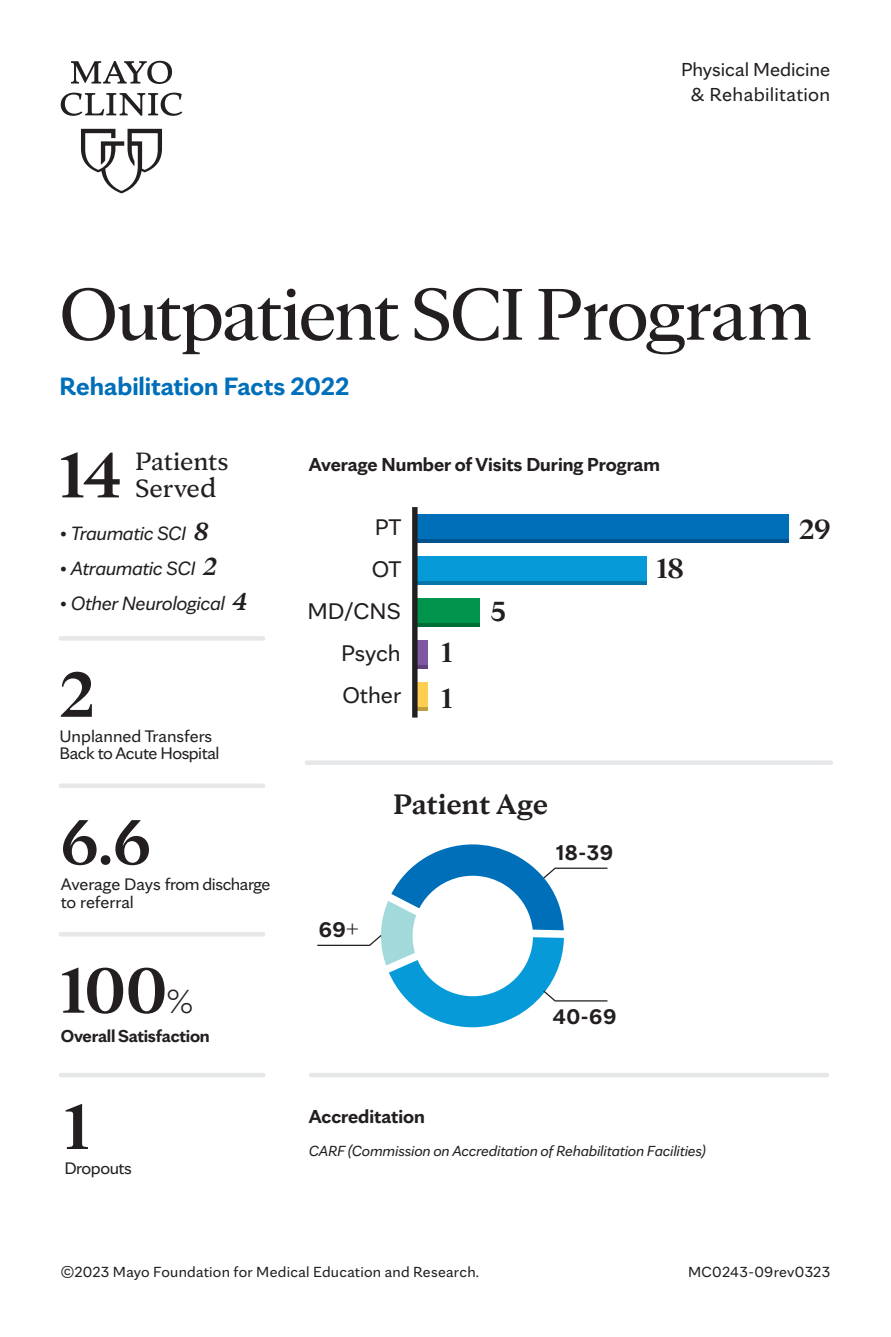
<style>
.page{position:relative;width:891px;height:1337px;background:#fff}
.page>*{position:absolute;margin:0;border:0;box-sizing:border-box;transform-origin:0 0}
.MC_-_TITLE{font:78.75px "Mayo Clinic Serif Display";letter-spacing:-.015em;color:#231f20}
.MC_-_DATA_-_Small{font:700 68.4px "Mayo Clinic Serif Display";color:#231f20}
.t1{font:700 30.38px "Mayo Clinic Serif";letter-spacing:-.01em;color:#231f20}
.t2{font:700 29.7px/41.4px "Mayo Clinic Serif Display";color:#231f20}
.MC_-_HEADLINE{font:700 27px "Mayo Clinic Sans";color:#006fba}
.MC_-_INTRO{font:27px/27px "Mayo Clinic Serif";letter-spacing:-.01em;color:#231f20}
.t3{font:24.3px "Mayo Clinic Sans";color:#231f20}
.t4{font:700 22.72px "Mayo Clinic Sans";letter-spacing:.025em;color:#231f20}
.MC_-_CAPTION___DISCL{font:italic 20.7px "Mayo Clinic Sans";letter-spacing:-.02em;color:#231f20}
.MC_-_CHART_GRAPH_COP{font:700 20.25px "Mayo Clinic Sans";color:#231f20}
.MC_-_IDENTIFIER__Opt{font:20.25px/24.8px "Mayo Clinic Sans";letter-spacing:.01em;color:#231f20;text-align:center}
.MC_-_CAPTION___DISCL-2{font:700 18.45px "Mayo Clinic Sans";letter-spacing:-.015em;color:#231f20}
.MC_-_CHART_GRAPH_COP-2{font:18px/17.6px "Mayo Clinic Sans";letter-spacing:-.025em;color:#231f20}
.MC_-_CAPTION___DISCL-3{font:italic 15.75px "Mayo Clinic Sans";letter-spacing:-.01em;color:#231f20}
.MC_-_CAPTION___DISCL-4{font:15.75px "Mayo Clinic Sans";letter-spacing:.015em;color:#231f20}
.MC___TRACKING{font:15.75px "Mayo Clinic Sans";letter-spacing:.015em;color:#231f20}
.s1{font-size:29.25px}
.s2{font-family:"Mayo Clinic Serif";font-weight:700;font-size:26.55px}
.s3{font-size:36px}
.s4{font-family:"Mayo Clinic Serif Display";font-size:25.88px}
</style>
<div class="page">
<hr style="left:61px;top:636px;width:202px;height:4px;background:#e6e7e9">
<div style="left:61px;top:783px;width:202px;height:5px;background:#e6e7e9"></div>
<hr style="left:61px;top:932px;width:202px;height:4px;background:#e6e7e9">
<div style="left:61px;top:1072px;width:202px;height:5px;background:#e6e7e9"></div>
<div style="left:307px;top:760px;width:524px;height:5px;background:#e6e7e9"></div>
<svg style="left:61px;top:61px;width:121px;height:132px"></svg>
<svg style="left:418px;top:538px;width:371px;height:4px"></svg>
<div style="left:415px;top:514px;width:374px;height:24px;background:#006fba"></div>
<svg style="left:418px;top:580px;width:229px;height:4px"></svg>
<div style="left:415px;top:556px;width:232px;height:24px;background:#069ad9"></div>
<svg style="left:418px;top:622px;width:61px;height:4px"></svg>
<div style="left:415px;top:598px;width:64px;height:24px;background:#00944c"></div>
<svg style="left:418px;top:664px;width:10px;height:4px"></svg>
<div style="left:415px;top:640px;width:13px;height:24px;background:#7f58a4"></div>
<svg style="left:418px;top:706px;width:10px;height:4px"></svg>
<div style="left:415px;top:682px;width:13px;height:24px;background:#fece51"></div>
<div style="left:412px;top:507px;width:6px;height:210px;background:#231f20"></div>
<svg style="left:317px;top:844px;width:291px;height:184px"></svg>
<div style="left:311px;top:1072px;width:516px;height:5px;background:#e6e7e9"></div>
<p class="MC_-_IDENTIFIER__Opt" style="left:681px;top:55px;width:151px">Physical Medicine &amp; Rehabilitation</p>
<p class="MC_-_TITLE" style="left:60px;top:254px;width:753px">Outpatient SCI Program</p>
<p class="MC_-_HEADLINE" style="left:60px;top:364px;width:292px">Rehabilitation Facts 2022</p>
<p class="MC_-_DATA_-_Small" style="left:60px;top:422px;width:63px">14</p>
<p class="MC_-_INTRO" style="left:135px;top:444px;width:95px">Patients<br>Serve<span class="s1">d</span></p>
<p class="MC_-_CAPTION___DISCL" style="left:60px;top:517px;width:151px">• Traumatic SCI <span class="s2">8</span></p>
<p class="MC_-_CAPTION___DISCL" style="left:60px;top:552px;width:159px">• Atraumatic SCI <span class="s2">2</span></p>
<p class="MC_-_CAPTION___DISCL" style="left:60px;top:587px;width:189px">• Other Neurological <span class="s2">4</span></p>
<p class="MC_-_CHART_GRAPH_COP" style="left:309px;top:448px;width:353px">Average Number of Visits During Program</p>
<p class="t2" style="left:148px;top:505px;width:59px;text-indent:24px">20<br>17</p>
<p class="t2" style="left:799px;top:505px;width:33px">29</p>
<p class="t3" style="left:375px;top:508px;width:28px">PT</p>
<p class="t2" style="left:657px;top:545px;width:29px">18</p>
<p class="t3" style="left:372px;top:550px;width:31px">OT</p>
<p class="t3" style="left:307px;top:592px;width:95px">MD/CNS</p>
<p class="t2" style="left:491px;top:587px;width:17px">5</p>
<p class="MC_-_DATA_-_Small" style="left:60px;top:641px;width:37px">2</p>
<p class="MC_-_CHART_GRAPH_COP-2" style="left:60px;top:725px;width:161px">Unplanned Transfers<br>Back to Acute Hospital</p>
<p class="MC_-_DATA_-_Small" style="left:61px;top:788px;width:91px">6.6</p>
<p class="MC_-_CHART_GRAPH_COP-2" style="left:61px;top:873px;width:211px">Average Days from discharge to referral</p>
<p class="MC_-_DATA_-_Small" style="left:61px;top:937px;width:134px">100<span class="s3">%</span></p>
<p class="MC_-_CAPTION___DISCL-2" style="left:61px;top:1021px;width:151px">Overall Satisfaction</p>
<p class="MC_-_DATA_-_Small" style="left:64px;top:1073px;width:26px">1</p>
<p class="MC_-_CHART_GRAPH_COP-2" style="left:64px;top:1157px;width:69px">Dropouts</p>
<p class="t3" style="left:341px;top:634px;width:61px">Psych</p>
<p class="t3" style="left:342px;top:676px;width:60px">Other</p>
<p class="t2" style="left:441px;top:628px;width:12px">1</p>
<p class="t2" style="left:441px;top:674px;width:12px">1</p>
<p class="t4" style="left:319px;top:911px;width:41px">69<span class="s4">+</span></p>
<p class="t1" style="left:393px;top:779px;width:157px">Patient Age</p>
<p class="t4" style="left:556px;top:834px;width:58px">18-39</p>
<p class="t4" style="left:553px;top:998px;width:65px">40-69</p>
<p class="MC_-_CHART_GRAPH_COP" style="left:309px;top:1099px;width:118px">Accreditation</p>
<p class="MC_-_CAPTION___DISCL-3" style="left:309px;top:1138px;width:399px">CARF (Commission on Accreditation of Rehabilitation Facilities)</p>
<p class="MC_-_CAPTION___DISCL-4" style="left:61px;top:1259px;width:420px">©2023 Mayo Foundation for Medical Education and Research.</p>
<p class="MC___TRACKING" style="left:688px;top:1259px;width:144px">MC0243-09rev0323</p>
</div>
